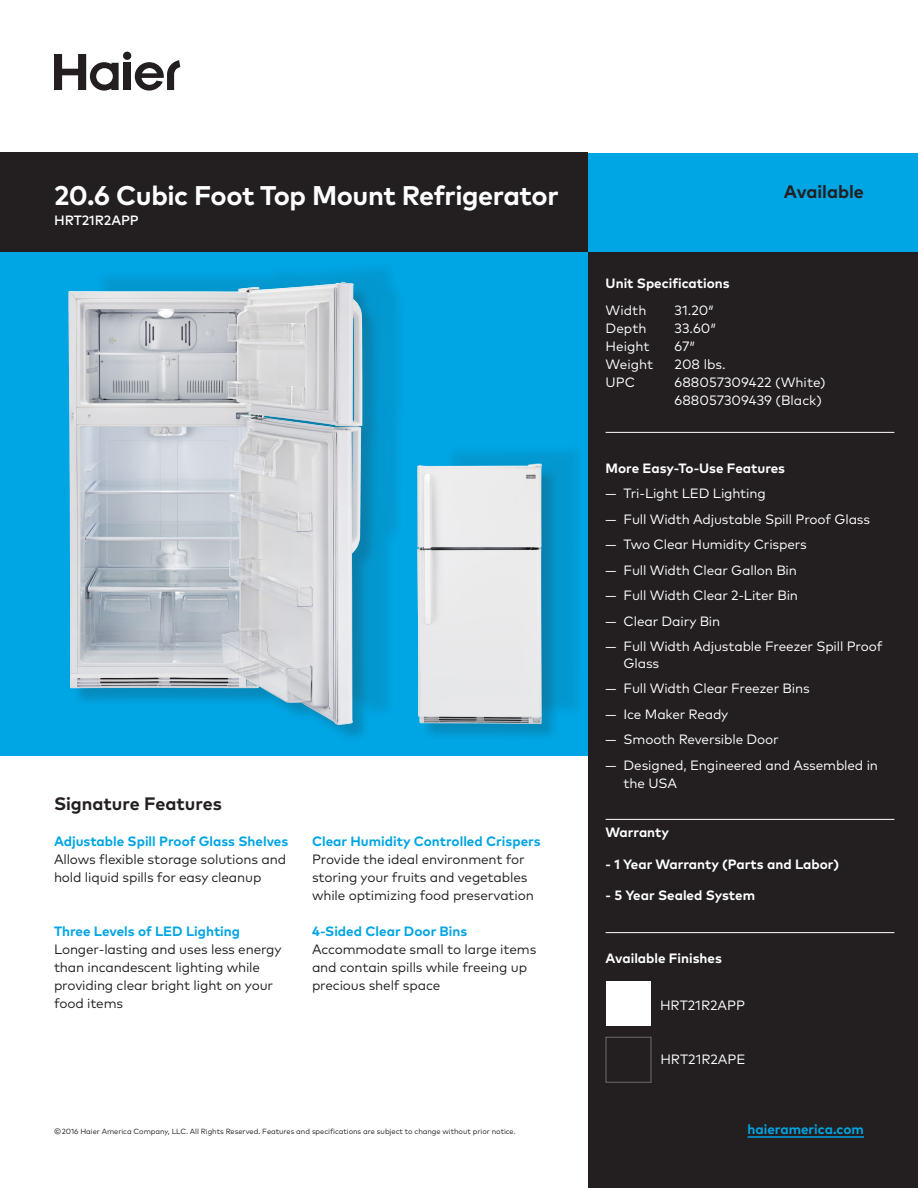
<style>
.page{position:relative;width:918px;height:1188px;background:#fff}
.page>*{position:absolute;margin:0;border:0;box-sizing:border-box;transform-origin:0 0}
.Headline__Product_Na{font:700 27px "Mark OT";letter-spacing:-.015em;color:#fff}
.Headline__Signature{font:700 18px "Mark OT";color:#231f20}
.Header__Right_Rail{font:13.5px/18px "Mark OT";letter-spacing:-.01em;color:#fff}
.Paragraph__Main{font:13.5px/18px "Mark OT";letter-spacing:-.01em;color:#231f20}
.Subhead__Signature_F{font:700 13.5px "Mark OT";color:#00a5e3}
.Header__Right_Rail-2{font:700 13.5px "Mark OT";color:#fff}
.Headline__Product_Na-2{font:500 13.5px "Mark OT";letter-spacing:-.005em;color:#fff}
.t1{font:7.5px "Mark OT";letter-spacing:-.005em;color:#231f20}
</style>
<div class="page">
<div style="left:0;top:153px;width:918px;height:603px;background:#00a5e3"></div>
<div style="left:588px;top:252px;width:330px;height:936px;background:#231f20"></div>
<div style="left:0;top:153px;width:588px;height:99px;background:#231f20"></div>
<div style="left:96px;top:261px;width:310px;height:457px;background:#231f20;opacity:.1"></div>
<div style="left:71px;top:286px;width:309px;height:456px;background:#231f20;opacity:.2"></div>
<img style="left:68px;top:270px;width:304px;height:465px">
<div style="left:446px;top:443px;width:139px;height:274px;background:#231f20;opacity:.1"></div>
<div style="left:420px;top:468px;width:139px;height:273px;background:#231f20;opacity:.2"></div>
<img style="left:417px;top:459px;width:133px;height:267px">
<div style="left:123px;top:63px;width:8px;height:27px;background:#231f20"></div>
<div style="left:123px;top:52px;width:8px;height:8px;background:#231f20;border-radius:50%"></div>
<svg style="left:54px;top:54px;width:65px;height:37px"></svg>
<svg style="left:135px;top:60px;width:45px;height:31px"></svg>
<hr style="left:748px;top:1136px;width:116px;height:2px;background:#00a5e3">
<hr style="left:606px;top:432px;width:288px;height:1px;background:#fff">
<hr style="left:606px;top:819px;width:288px;height:1px;background:#fff">
<div style="left:606px;top:981px;width:45px;height:45px;background:#fff"></div>
<div style="left:606px;top:1037px;width:45px;height:46px;border:1px solid #6c6d70"></div>
<hr style="left:606px;top:932px;width:288px;height:1px;background:#fff">
<p class="Headline__Product_Na" style="left:54px;top:178px;width:506px">20.6 Cubic Foot Top Mount Refrigerator</p>
<p class="Headline__Signature" style="left:784px;top:180px;width:82px">Available</p>
<p class="Headline__Product_Na-2" style="left:54px;top:212px;width:86px">HRT21R2APP</p>
<p class="Headline__Signature" style="left:54px;top:792px;width:169px">Signature Features</p>
<p class="Subhead__Signature_F" style="left:54px;top:832px;width:236px">Adjustable Spill Proof Glass Shelves</p>
<p class="Paragraph__Main" style="left:54px;top:850px;width:234px">Allows flexible storage solutions and hold liquid spills for easy cleanup</p>
<p class="Subhead__Signature_F" style="left:54px;top:922px;width:188px">Three Levels of LED Lighting</p>
<p class="Paragraph__Main" style="left:54px;top:940px;width:229px">Longer-lasting and uses less energy than incandescent lighting while providing clear bright light on your food items</p>
<p class="Subhead__Signature_F" style="left:312px;top:832px;width:230px">Clear Humidity Controlled Crispers</p>
<p class="Paragraph__Main" style="left:312px;top:850px;width:223px">Provide the ideal environment for storing your fruits and vegetables while optimizing food preservation</p>
<p class="Subhead__Signature_F" style="left:312px;top:922px;width:157px">4-Sided Clear Door Bins</p>
<p class="Paragraph__Main" style="left:312px;top:940px;width:226px">Accommodate small to large items and contain spills while freeing up precious shelf space</p>
<p class="Header__Right_Rail-2" style="left:606px;top:274px;width:126px">Unit Specifications</p>
<p class="Header__Right_Rail" style="left:606px;top:301px;width:42px">Width</p>
<p class="Header__Right_Rail" style="left:675px;top:301px;width:41px">31.20″</p>
<p class="Header__Right_Rail" style="left:606px;top:319px;width:42px">Depth</p>
<p class="Header__Right_Rail" style="left:675px;top:319px;width:43px">33.60″</p>
<p class="Header__Right_Rail" style="left:606px;top:337px;width:46px">Height</p>
<p class="Header__Right_Rail" style="left:675px;top:337px;width:22px">67″</p>
<p class="Header__Right_Rail" style="left:606px;top:355px;width:49px">Weight</p>
<p class="Header__Right_Rail" style="left:675px;top:355px;width:53px">208 lbs.</p>
<p class="Header__Right_Rail" style="left:606px;top:373px;width:31px">UPC</p>
<p class="Header__Right_Rail" style="left:675px;top:373px;width:153px">688057309422 (White)<br>688057309439 (Black)</p>
<p class="Header__Right_Rail-2" style="left:606px;top:459px;width:181px">More Easy-To-Use Features</p>
<p class="Header__Right_Rail" style="left:606px;top:484px;width:162px">— Tri-Light LED Lighting</p>
<p class="Header__Right_Rail" style="left:606px;top:510px;width:266px">— Full Width Adjustable Spill Proof Glass</p>
<p class="Header__Right_Rail" style="left:606px;top:535px;width:203px">— Two Clear Humidity Crispers</p>
<p class="Header__Right_Rail" style="left:606px;top:561px;width:193px">— Full Width Clear Gallon Bin</p>
<p class="Header__Right_Rail" style="left:606px;top:586px;width:194px">— Full Width Clear 2-Liter Bin</p>
<p class="Header__Right_Rail" style="left:606px;top:612px;width:116px">— Clear Dairy Bin</p>
<p class="Header__Right_Rail" style="left:624px;top:638px;width:260px;line-height:16.5px;text-indent:-18px">— Full Width Adjustable Freezer Spill Proof<br>Glass</p>
<p class="Header__Right_Rail" style="left:606px;top:679px;width:206px">— Full Width Clear Freezer Bins</p>
<p class="Header__Right_Rail" style="left:606px;top:705px;width:124px">— Ice Maker Ready</p>
<p class="Header__Right_Rail" style="left:606px;top:730px;width:175px">— Smooth Reversible Door</p>
<p class="Header__Right_Rail" style="left:624px;top:756px;width:256px;text-indent:-18px">— Designed, Engineered and Assembled in the USA</p>
<p class="Header__Right_Rail-2" style="left:606px;top:823px;width:65px">Warranty</p>
<p class="Header__Right_Rail-2" style="left:606px;top:855px;width:235px">- 1 Year Warranty (Parts and Labor)</p>
<p class="Header__Right_Rail-2" style="left:606px;top:886px;width:151px">- 5 Year Sealed System</p>
<p class="Header__Right_Rail-2" style="left:606px;top:949px;width:118px">Available Finishes</p>
<p class="Header__Right_Rail" style="left:660px;top:996px;width:87px">HRT21R2APP</p>
<p class="Header__Right_Rail" style="left:660px;top:1050px;width:87px">HRT21R2APE</p>
<p class="t1" style="left:54px;top:1127px;width:463px">© 2016 Haier America Company, LLC. All Rights Reserved. Features and specifications are subject to change without prior notice.</p>
<p class="Subhead__Signature_F" style="left:748px;top:1120px;width:118px">haieramerica.com</p>
</div>
